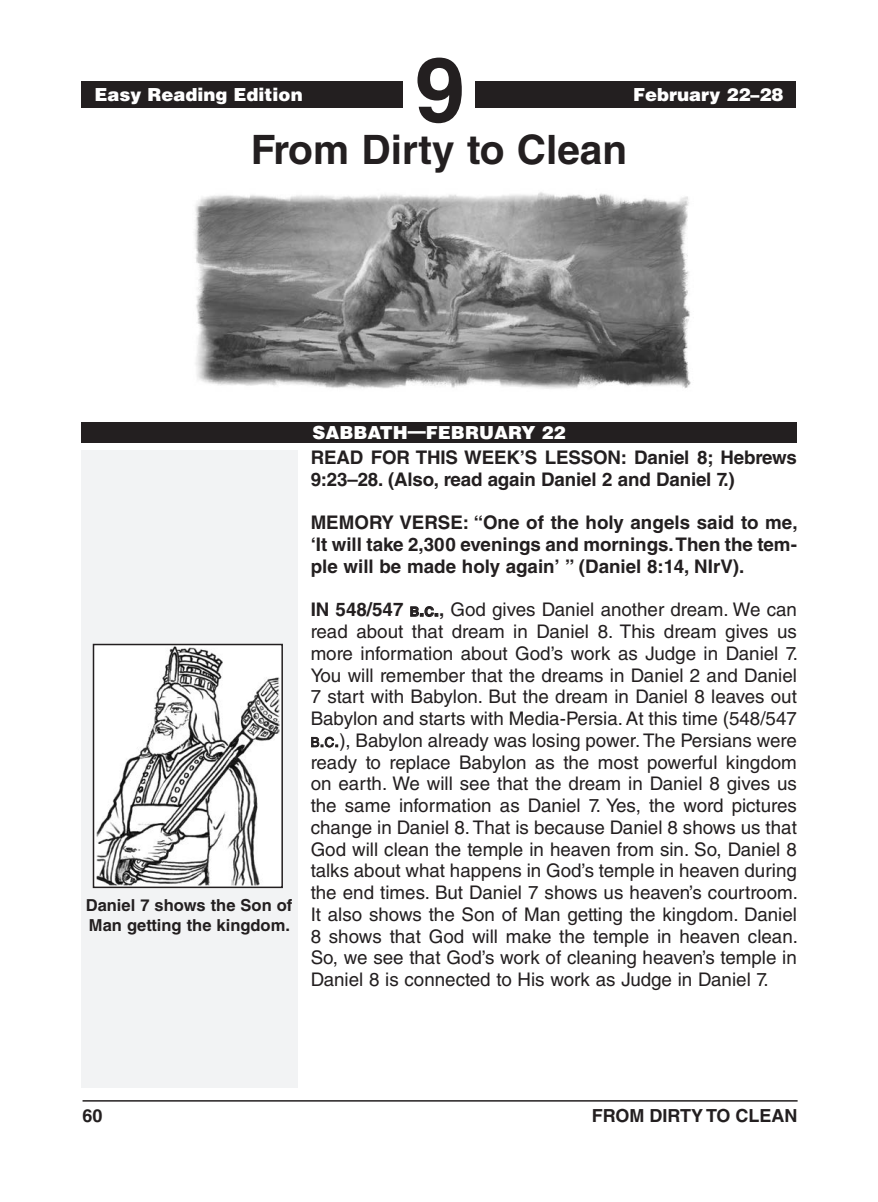
<style>
.page{position:relative;width:878px;height:1202px;background:#fff}
.page>*{position:absolute;margin:0;border:0;box-sizing:border-box;transform-origin:0 0}
.t1{font:700 90px "Helvetica LT Std";color:#231f20}
.Lesson_Title{font:700 40.5px "Helvetica LT Std";color:#231f20}
.Body_Text_NoIndent_S{font:18.75px/21.8px "Helvetica LT Std";color:#231f20;text-align:justify}
.Body_Text_NoIndent_B{font:700 18.75px/21.8px "Helvetica LT Std";letter-spacing:-.01em;color:#231f20}
.Definitions_Heading{font:900 18px "Helvetica LT Std";color:#fff}
.t2{font:700 18px "Helvetica LT Std";color:#231f20}
.Running_Head_-_Right{font:900 18px "Helvetica LT Std";color:#fff}
.Image_Captions{font:700 16.5px/19.5px "Helvetica LT Std";color:#231f20}
.s1{font-weight:700}
.s2{font-weight:700;font-size:13.2px}
.s3{font-size:13.2px}
.s4{font-style:inherit}
</style>
<div class="page">
<hr style="left:82px;top:1100px;width:715px;height:1px;background:#231f20">
<div style="left:81px;top:450px;width:216px;height:637px;background:#f2f3f4"></div>
<div style="left:82px;top:81px;width:321px;height:27px;background:#231f20"></div>
<div style="left:472px;top:81px;width:323px;height:27px;background:#231f20"></div>
<div style="left:405px;top:55px;width:69px;height:76px;background:#fff"></div>
<div style="left:81px;top:422px;width:715px;height:20px;background:#231f20"></div>
<svg style="left:410px;top:606px;width:28px;height:10px"></svg>
<svg style="left:311px;top:737px;width:27px;height:10px"></svg>
<img style="left:194px;top:192px;width:497px;height:197px">
<img style="left:96px;top:647px;width:183px;height:238px">
<div style="left:93px;top:644px;width:190px;height:244px;border:2px solid #231f20"></div>
<p class="Definitions_Heading" style="left:94px;top:82px;width:210px">Easy Reading Edition</p>
<h1 class="t1" style="left:415px;top:35px;width:52px">9</h1>
<p class="Lesson_Title" style="left:251px;top:125px;width:378px">From Dirty to Clean</p>
<p class="Running_Head_-_Right" style="left:633px;top:82px;width:152px">February 22–28</p>
<p class="Image_Captions" style="left:86px;top:895px;width:208px">Daniel 7 shows the Son of<br>Man getting the kingdom.</p>
<p class="Definitions_Heading" style="left:312px;top:420px;width:254px">SABBATH—FEBRUARY 22</p>
<p class="Body_Text_NoIndent_B" style="left:310px;top:446px;width:488px">READ FOR THIS WEEK’S LESSON: Daniel 8; Hebrews<br>9:23–28. (Also, read again Daniel 2 and Daniel 7.)</p>
<p class="Body_Text_NoIndent_B" style="left:310px;top:511px;width:488px;text-align:justify">MEMORY VERSE: “One of the holy angels said to me, ‘It will take 2,300 evenings and mornings. Then the tem&shy;ple will be made holy again’ ” (Daniel 8:14, NIrV).</p>
<p class="Body_Text_NoIndent_S" style="left:310px;top:599px;width:489px"><span class="s1">IN 548/547</span> <span class="s2">b</span><span class="s1">.</span><span class="s2">c</span><span class="s1">.</span><span class="s1">,</span> God gives Daniel another dream. We can read about that dream in Daniel 8. This dream gives us more information about God’s work as Judge in Daniel 7.<br>You will remember that the dreams in Daniel 2 and Daniel 7 start with Babylon. But the dream in Daniel 8 leaves out Babylon and starts with Media-Persia. At this time (548/547 <span class="s3">b</span><span class="s4">.</span><span class="s3">c</span><span class="s4">.</span>), Babylon already was losing power. The Persians were ready to replace Babylon as the most powerful kingdom on earth. We will see that the dream in Daniel 8 gives us the same information as Daniel 7. Yes, the word pictures change in Daniel 8. That is because Daniel 8 shows us that God will clean the temple in heaven from sin. So, Daniel 8 talks about what happens in God’s temple in heaven during the end times. But Daniel 7 shows us heaven’s courtroom.<br>It also shows the Son of Man getting the kingdom. Daniel 8 shows that God will make the temple in heaven clean.<br>So, we see that God’s work of cleaning heaven’s temple in Daniel 8 is connected to His work as Judge in Daniel 7.</p>
<p class="t2" style="left:82px;top:1104px;width:22px">60</p>
<p class="t2" style="left:591px;top:1104px;width:207px">FROM DIRTY TO CLEAN</p>
</div>
